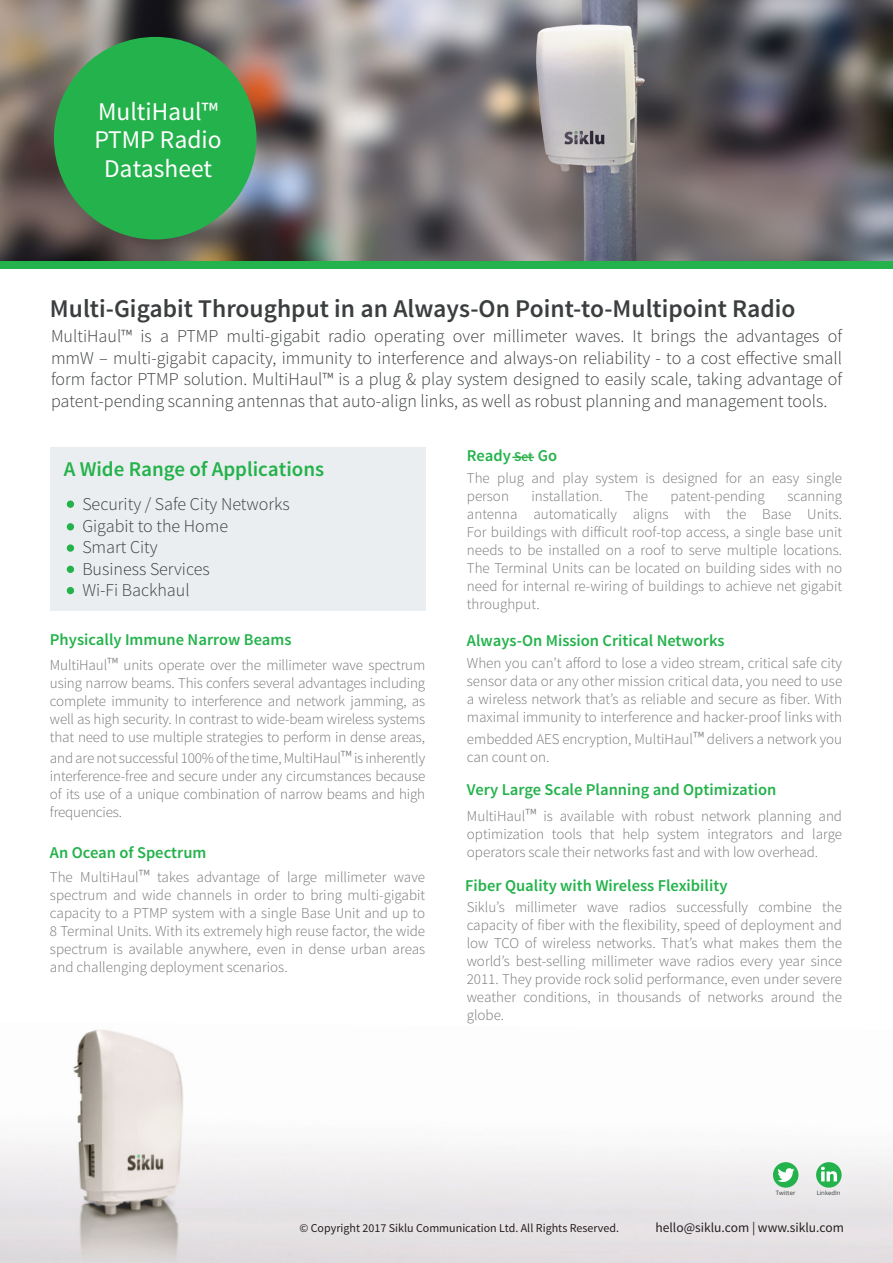
<style>
.page{position:relative;width:893px;height:1263px;background:#fff}
.page>*{position:absolute;margin:0;border:0;box-sizing:border-box;transform-origin:0 0}
.t1{font:600 25.5px "Source Sans Pro";color:#3b3e3f}
.t2{font:25.5px/28.7px "Source Sans Pro";color:#fff;text-align:center}
.t3{font:600 21px "Source Sans Pro";color:#23b24b}
.t4{font:300 18px/21.6px "Source Sans Pro";color:#3b3e3f}
.t5{font:300 18px "Source Sans Pro";color:#777676}
.t6{font:600 16.5px "Source Sans Pro";color:#23b24b}
.t7{font:300 15px/18px "Source Sans Pro";color:#777676}
.t8{font:13.5px "Source Sans Pro";color:#231f20}
.t9{font:600 13.5px "Source Sans Pro";color:#23b24b}
.t10{font:12px "Source Sans Pro";color:#231f20}
.t11{font:6px "Open Sans";color:#3b3e3f}
</style>
<div class="page">
<img style="left:0;top:0;width:893px;height:262px">
<img style="left:0;top:1029px;width:893px;height:234px">
<div style="left:0;top:262px;width:893px;height:7px;background:#23b24b"></div>
<div style="left:54px;top:37px;width:202px;height:202px;background:#23b24b;border-radius:50%"></div>
<div style="left:50px;top:448px;width:375px;height:163px;background:#ebeef0"></div>
<svg style="left:816px;top:1162px;width:26px;height:26px"></svg>
<svg style="left:821px;top:1167px;width:16px;height:14px"></svg>
<div style="left:773px;top:1162px;width:25px;height:26px;background:#23b24b;border-radius:50%"></div>
<svg style="left:777px;top:1168px;width:17px;height:14px"></svg>
<div style="left:67px;top:500px;width:7px;height:8px;background:#23b24b;border-radius:50%"></div>
<div style="left:67px;top:523px;width:7px;height:7px;background:#23b24b;border-radius:50%"></div>
<div style="left:67px;top:544px;width:7px;height:8px;background:#23b24b;border-radius:50%"></div>
<div style="left:67px;top:566px;width:7px;height:7px;background:#23b24b;border-radius:50%"></div>
<div style="left:67px;top:587px;width:7px;height:7px;background:#23b24b;border-radius:50%"></div>
<svg style="left:512px;top:457px;width:22px;height:1px"></svg>
<h1 class="t2" style="left:94px;top:97px;width:129px">MultiHaulTM<br>PTMP Radio<br>Datasheet</h1>
<h1 class="t1" style="left:50px;top:292px;width:747px">Multi-Gigabit Throughput in an Always-On Point-to-Multipoint Radio</h1>
<p class="t4" style="left:828px;top:325px;width:16px">of</p>
<p class="t4" style="left:51px;top:325px;width:793px">MultiHaul™<br>mmW – multi-gigabit capacity, immunity to interference and always-on reliability to- a cost effective small form factor PTMP solution. MultiHaul™ is a plug &amp; play system designed to easily scale, taking advantage of patent-pending scanning antennas that auto-align links, as well as robust planning and management tools.</p>
<p class="t4" style="left:227px;top:325px;width:95px">multi-gigabit</p>
<p class="t4" style="left:328px;top:325px;width:39px">radio</p>
<p class="t4" style="left:493px;top:325px;width:76px">millimeter</p>
<p class="t4" style="left:650px;top:325px;width:47px">brings</p>
<p class="t4" style="left:704px;top:325px;width:25px">the</p>
<p class="t4" style="left:736px;top:325px;width:85px">advantages</p>
<p class="t4" style="left:140px;top:325px;width:13px">is</p>
<p class="t4" style="left:374px;top:325px;width:72px">operating</p>
<p class="t4" style="left:177px;top:325px;width:43px">PTMP</p>
<p class="t4" style="left:632px;top:325px;width:11px">It</p>
<p class="t4" style="left:160px;top:325px;width:10px">a</p>
<p class="t4" style="left:453px;top:325px;width:33px">over</p>
<p class="t4" style="left:575px;top:325px;width:50px">waves.</p>
<h2 class="t3" style="left:64px;top:456px;width:262px">A Wide Range of Applications</h2>
<p class="t4" style="left:82px;top:493px;width:209px">Security / Safe City Networks<br>Gigabit to the Home<br>Smart City<br>Business Services<br>Wi-Fi Backhaul</p>
<p class="t6" style="left:50px;top:629px;width:243px">Physically Immune Narrow Beams</p>
<p class="t5" style="left:107px;top:653px;width:12px">™</p>
<p class="t7" style="left:124px;top:656px;width:303px">units operate over the millimeter wave spectrum</p>
<p class="t7" style="left:50px;top:656px;width:377px">MultiHaul<br>using narrow beams. This confers several advantages including complete immunity to interference and network jamming, as well as high security In. contrast to wide-beam wireless systems that need to use multiple strategies to perform in dense areas,</p>
<p class="t7" style="left:354px;top:750px;width:73px">isinherently</p>
<p class="t5" style="left:341px;top:746px;width:12px">™</p>
<p class="t7" style="left:50px;top:750px;width:377px">andarenotsuccessful100%ofthetime,MultiHaul interference-free and secure under any circumstances because of its use of a unique combination of narrow beams and high frequencies.</p>
<p class="t6" style="left:50px;top:842px;width:158px">An Ocean of Spectrum</p>
<p class="t5" style="left:139px;top:865px;width:12px">™</p>
<p class="t7" style="left:268px;top:868px;width:13px">of</p>
<p class="t7" style="left:157px;top:868px;width:33px">takes</p>
<p class="t7" style="left:197px;top:868px;width:65px">advantage</p>
<p class="t7" style="left:287px;top:868px;width:32px">large</p>
<p class="t7" style="left:324px;top:868px;width:63px">millimeter</p>
<p class="t7" style="left:50px;top:868px;width:377px">The<br>spectrum and wide channels in order to bring multi-gigabit capacity to a PTMP system with a single Base Unit and up to 8 Terminal Units. With its extremely high reuse factor, the wide spectrum is available anywhere, even in dense urban areas and challenging deployment scenarios.</p>
<p class="t7" style="left:80px;top:868px;width:60px">MultiHaul</p>
<p class="t7" style="left:394px;top:868px;width:33px">wave</p>
<p class="t6" style="left:467px;top:445px;width:45px">Ready</p>
<p class="t6" style="left:538px;top:445px;width:21px">Go</p>
<p class="t9" style="left:514px;top:448px;width:20px">Set</p>
<p class="t7" style="left:467px;top:469px;width:24px">The</p>
<p class="t7" style="left:497px;top:469px;width:28px">plug</p>
<p class="t7" style="left:531px;top:469px;width:25px">and</p>
<p class="t7" style="left:562px;top:469px;width:27px">play</p>
<p class="t7" style="left:596px;top:469px;width:44px">system</p>
<p class="t7" style="left:646px;top:469px;width:11px">is</p>
<p class="t7" style="left:662px;top:469px;width:57px">designed</p>
<p class="t7" style="left:725px;top:469px;width:18px">for</p>
<p class="t7" style="left:749px;top:469px;width:17px">an</p>
<p class="t7" style="left:772px;top:469px;width:29px">easy</p>
<p class="t7" style="left:807px;top:469px;width:37px">single</p>
<p class="t7" style="left:467px;top:487px;width:44px">person</p>
<p class="t7" style="left:531px;top:487px;width:73px">installation.</p>
<p class="t7" style="left:625px;top:487px;width:24px">The</p>
<p class="t7" style="left:671px;top:487px;width:96px">patent-pending</p>
<p class="t7" style="left:787px;top:487px;width:56px">scanning</p>
<p class="t7" style="left:533px;top:505px;width:85px">automatically</p>
<p class="t7" style="left:633px;top:505px;width:37px">aligns</p>
<p class="t7" style="left:684px;top:505px;width:28px">with</p>
<p class="t7" style="left:726px;top:505px;width:21px">the</p>
<p class="t7" style="left:807px;top:505px;width:36px">Units.</p>
<p class="t7" style="left:762px;top:505px;width:31px">Base</p>
<p class="t7" style="left:467px;top:505px;width:377px">antenna<br>For buildings with difficult roof-top access a, single base unit needs to be installed on a roof to serve multiple locations.<br>The Terminal Units can be located on building sides with no need for internal re-wiring of buildings to achieve net gigabit throughput.</p>
<p class="t6" style="left:467px;top:630px;width:259px">Always-On Mission Critical Networks</p>
<p class="t7" style="left:467px;top:654px;width:377px;text-align:justify">When you can t’ afford to lose a video stream, critical safe city sensor data or any other mission critical data, you need to use a wireless network that s’ as reliable and secure as fiber. With maximal immunity to interference and hacker-proof links with</p>
<p class="t7" style="left:707px;top:730px;width:137px">delivers a network you</p>
<p class="t5" style="left:693px;top:727px;width:12px">™</p>
<p class="t7" style="left:467px;top:730px;width:228px">embedded AES encryption, MultiHaul can count on.</p>
<p class="t6" style="left:467px;top:779px;width:311px">Very Large Scale Planning and Optimization</p>
<p class="t5" style="left:525px;top:804px;width:12px">™</p>
<p class="t7" style="left:467px;top:807px;width:60px">MultiHaul</p>
<p class="t7" style="left:543px;top:807px;width:11px">is</p>
<p class="t7" style="left:560px;top:807px;width:56px">available</p>
<p class="t7" style="left:621px;top:807px;width:28px">with</p>
<p class="t7" style="left:655px;top:807px;width:41px">robust</p>
<p class="t7" style="left:701px;top:807px;width:51px">network</p>
<p class="t7" style="left:758px;top:807px;width:55px">planning</p>
<p class="t7" style="left:818px;top:807px;width:25px">and</p>
<p class="t7" style="left:552px;top:825px;width:32px">tools</p>
<p class="t7" style="left:590px;top:825px;width:26px">that</p>
<p class="t7" style="left:622px;top:825px;width:28px">help</p>
<p class="t7" style="left:781px;top:825px;width:25px">and</p>
<p class="t7" style="left:812px;top:825px;width:32px">large</p>
<p class="t7" style="left:467px;top:825px;width:353px">optimization<br>operators scale their networks fast and with low overhead.</p>
<p class="t7" style="left:707px;top:825px;width:67px">integrators</p>
<p class="t7" style="left:657px;top:825px;width:44px">system</p>
<p class="t6" style="left:465px;top:875px;width:264px">Fiber Quality with Wireless Flexibility</p>
<p class="t7" style="left:677px;top:898px;width:73px">successfully</p>
<p class="t7" style="left:467px;top:898px;width:40px">Siklu s’</p>
<p class="t7" style="left:467px;top:916px;width:377px">capacity of fiber with the flexibility, speed of deployment and</p>
<p class="t7" style="left:467px;top:934px;width:377px">low TCO of wireless networks. That s’ what makes them the</p>
<p class="t7" style="left:467px;top:952px;width:377px">world s’ best-selling millimeter wave radios every year since</p>
<p class="t7" style="left:467px;top:970px;width:377px">2011. They provide rock solid performance, even under severe</p>
<p class="t7" style="left:822px;top:988px;width:21px">the</p>
<p class="t7" style="left:515px;top:898px;width:63px">millimeter</p>
<p class="t7" style="left:629px;top:898px;width:39px">radios</p>
<p class="t7" style="left:758px;top:898px;width:55px">combine</p>
<p class="t7" style="left:822px;top:898px;width:21px">the</p>
<p class="t7" style="left:587px;top:898px;width:33px">wave</p>
<p class="t7" style="left:688px;top:988px;width:13px">of</p>
<p class="t7" style="left:467px;top:988px;width:51px">weather globe.</p>
<p class="t7" style="left:523px;top:988px;width:69px">conditions,</p>
<p class="t7" style="left:617px;top:988px;width:66px">thousands</p>
<p class="t7" style="left:708px;top:988px;width:57px">networks</p>
<p class="t7" style="left:771px;top:988px;width:46px">around</p>
<p class="t7" style="left:598px;top:988px;width:13px">in</p>
<p class="t11" style="left:776px;top:1189px;width:21px">Twitter</p>
<p class="t11" style="left:817px;top:1189px;width:25px">LinkedIn</p>
<p class="t10" style="left:299px;top:1220px;width:321px">© Copyright 2017 Siklu Communication Ltd. All Rights Reserved.</p>
<p class="t8" style="left:655px;top:1219px;width:190px">hello@siklu.com | www.siklu.com</p>
</div>
